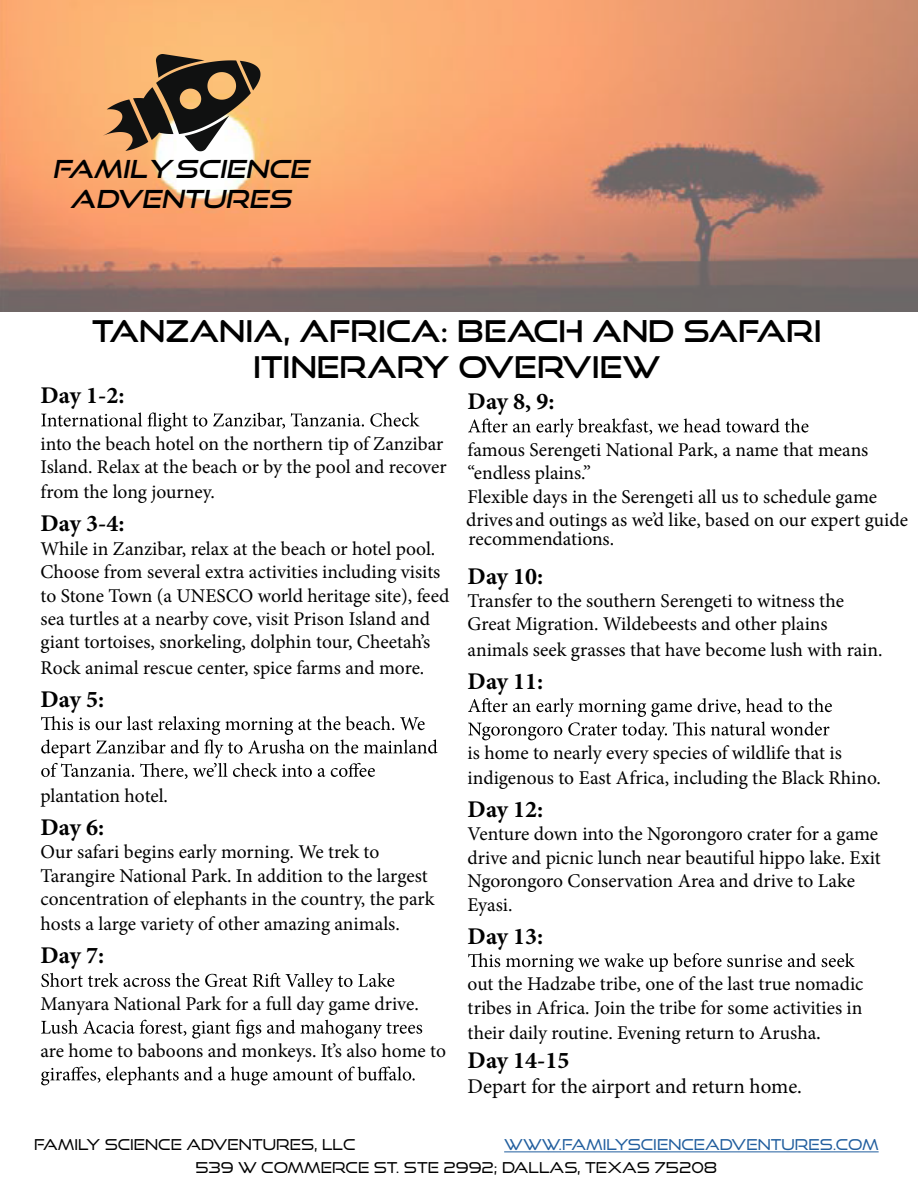
<style>
.page{position:relative;width:918px;height:1188px;background:#fff}
.page>*{position:absolute;margin:0;border:0;box-sizing:border-box;transform-origin:0 0}
.t1{font:30px/36px "Good Times Rg";color:#000;text-align:center}
.t2{font:italic 24.9px/29.8px "Good Times Rg";color:#000;text-align:center;scale:1.04 1}
.t3{font:700 24px "Minion Pro";color:#000}
.t4{font:21px "Minion Pro";letter-spacing:-.005em;color:#000}
.t5{font:19.5px/23.4px "Minion Pro";color:#000}
.t6{font:15px "Good Times Bk";color:#000}
.t7{font:15px "Good Times Bk";color:#215e9e}
.s1{font-size:21px}
</style>
<div class="page">
<img style="left:0;top:0;width:918px;height:312px">
<svg style="left:41px;top:412px;width:378px;height:19px"></svg>
<svg style="left:41px;top:716px;width:396px;height:63px"></svg>
<svg style="left:41px;top:973px;width:353px;height:19px"></svg>
<svg style="left:41px;top:1020px;width:381px;height:19px"></svg>
<svg style="left:41px;top:1066px;width:374px;height:19px"></svg>
<svg style="left:103px;top:54px;width:157px;height:97px;background:#937858"></svg>
<svg style="left:468px;top:418px;width:340px;height:19px"></svg>
<svg style="left:468px;top:698px;width:364px;height:42px"></svg>
<svg style="left:468px;top:953px;width:387px;height:19px"></svg>
<hr style="left:504px;top:1152px;width:375px;height:1px;background:#215e9e">
<p class="t2" style="left:52px;top:154px;width:248px">FAMILY SCIENCE<br>ADVENTURES</p>
<h1 class="t1" style="left:92px;top:313px;width:731px">TANZANIA, AFRICA: BEACH AND SAFARI<br>ITINERARY OVERVIEW</h1>
<p class="t3" style="left:40px;top:378px;width:85px">Day 1-2:</p>
<p class="t5" style="left:40px;top:432px;width:408px">into the beach hotel on the northern tip of Zanzibar<br>Island. Relax at the beach or by the pool and recover</p>
<p class="t5" style="left:40px;top:481px;width:176px">from the long journey.</p>
<p class="t3" style="left:40px;top:507px;width:85px">Day 3-4:</p>
<p class="t5" style="left:40px;top:537px;width:410px">While in Zanzibar, relax at the beach or hotel pool.<br>Choose from several extra activities including visits to Stone Town (a UNESCO world heritage site), feed sea turtles at a nearby cove, visit Prison Island and giant tortoises, snorkeling, dolphin tour, Cheetah’s</p>
<p class="t5" style="left:40px;top:656px;width:385px">Rock animal rescue center, spice farms and more.</p>
<p class="t3" style="left:40px;top:682px;width:65px">Day 5:</p>
<p class="t3" style="left:468px;top:384px;width:89px">Day 8, 9:</p>
<p class="t5" style="left:466px;top:438px;width:443px">famous Serengeti National Park, a name that means “endless plains.”<br>Flexible days in the Serengeti all us to schedule game drivesand outings as we’d like, based on our expert guide</p>
<p class="t5" style="left:469px;top:528px;width:147px">recommendations.</p>
<p class="t3" style="left:468px;top:559px;width:77px">Day 10:</p>
<p class="t5" style="left:468px;top:589px;width:378px">Transfer to the southern Serengeti to witness the<br>Great Migration. Wildebeests and other plains</p>
<p class="t5" style="left:468px;top:638px;width:417px">animals seek grasses that have become lush with rain.</p>
<p class="t3" style="left:468px;top:664px;width:77px">Day 11:</p>
<p class="t5" style="left:40px;top:784px;width:129px">plantation hotel.</p>
<p class="t3" style="left:40px;top:810px;width:65px">Day 6:</p>
<p class="t5" style="left:40px;top:841px;width:395px">Our safari begins early morning. We trek to<br>Tarangire National Park. In addition to the largest concentration of elephants in the country, the park</p>
<p class="t5" style="left:41px;top:913px;width:361px">hosts a large variety of other amazing animals.</p>
<p class="t3" style="left:40px;top:939px;width:65px">Day 7:</p>
<p class="t5" style="left:40px;top:992px;width:380px">Manyara National Park for a full day game drive.</p>
<p class="t5" style="left:40px;top:1039px;width:407px">are home to baboons and monkeys. It’s also home to</p>
<p class="t5" style="left:468px;top:740px;width:415px;line-height:25.2px">is home to nearly every species of wildlife that is indigenous to East Africa, including the Black Rhino.</p>
<p class="t3" style="left:468px;top:792px;width:77px">Day 12:</p>
<p class="t5" style="left:468px;top:823px;width:415px">Venture down into the Ngorongoro crater for a game drive and picnic lunch near beautiful hippo lake. Exit Ngorongoro Conservation Area and drive to Lake Eyasi.</p>
<p class="t3" style="left:468px;top:919px;width:77px">Day 13:</p>
<p class="t5" style="left:468px;top:973px;width:397px">out the Hadzabe tribe, one of the last true nomadic tribes in Africa. Join the tribe for some activities in</p>
<p class="t5" style="left:468px;top:1021px;width:355px">their daily routine. Evening return to Arusha<span class="s1">.</span></p>
<p class="t3" style="left:468px;top:1043px;width:103px">Day 14-15</p>
<p class="t4" style="left:468px;top:1072px;width:336px">Depart for the airport and return home.</p>
<p class="t6" style="left:34px;top:1135px;width:323px">FAMILY SCIENCE ADVENTURES, LLC</p>
<p class="t7" style="left:504px;top:1135px;width:376px">WWW.FAMILYSCIENCEADVENTURES.COM</p>
<p class="t6" style="left:195px;top:1158px;width:523px">539 W COMMERCE ST. STE 2992; DALLAS, TEXAS 75208</p>
</div>
